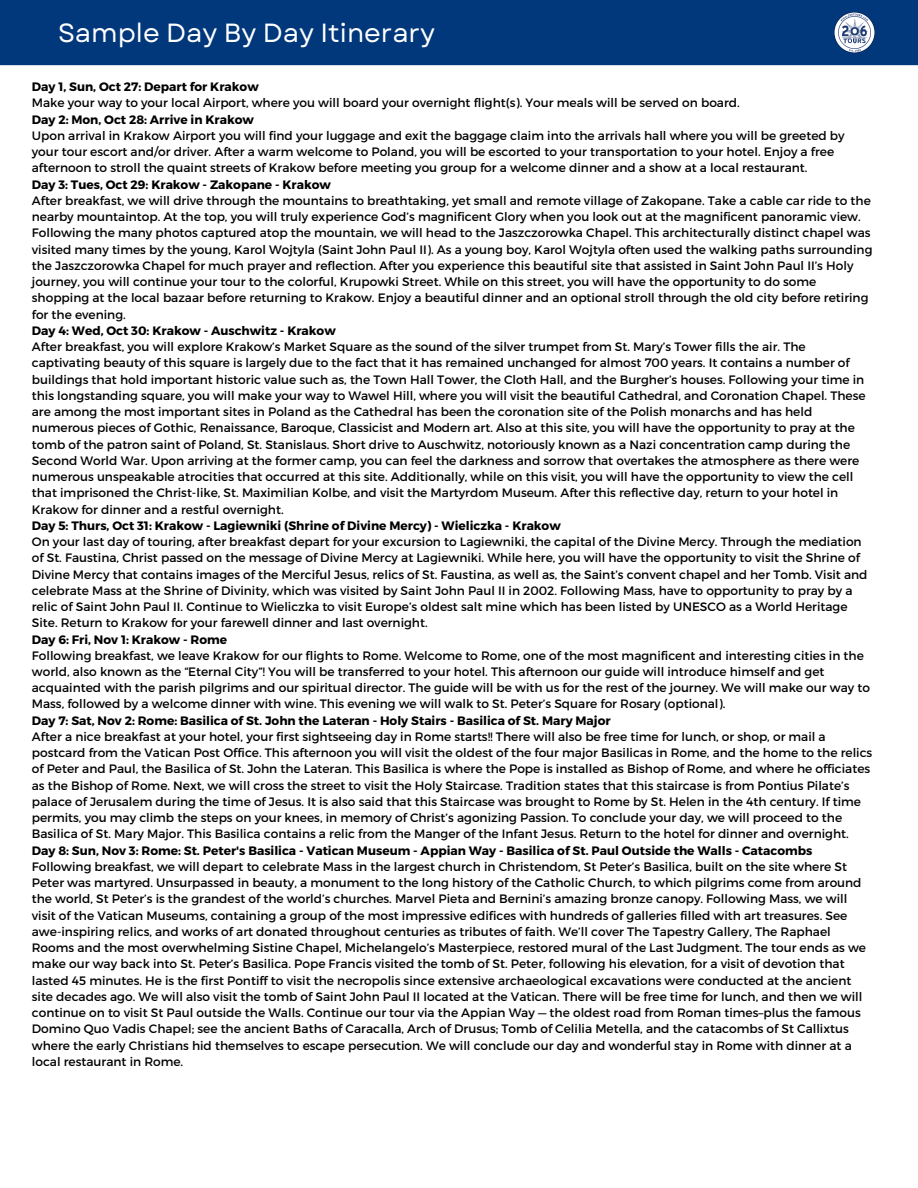
<style>
.page{position:relative;width:918px;height:1188px;background:#fff}
.page>*{position:absolute;margin:0;border:0;box-sizing:border-box;transform-origin:0 0}
.t1{font:26.25px "Garet";color:#fff}
.t2{font:12.15px/16.2px "Montserrat";color:#000}
.t3{font:700 12.15px "Montserrat";color:#000}
</style>
<div class="page">
<div style="left:0;top:0;width:918px;height:65px;background:#01377b"></div>
<img style="left:835px;top:13px;width:39px;height:39px">
<p class="t1" style="left:58px;top:14px;width:378px">Sample Day By Day Itinerary</p>
<p class="t3" style="left:32px;top:79px;width:228px">Day 1, Sun, Oct 27: Depart for Krakow</p>
<p class="t2" style="left:32px;top:94px;width:710px">Make your way to your local Airport, where you will board your overnight flight(s). Your meals will be served on board.</p>
<p class="t3" style="left:32px;top:111px;width:224px">Day 2: Mon, Oct 28: Arrive in Krakow</p>
<p class="t2" style="left:32px;top:127px;width:814px">Upon arrival in Krakow Airport you will find your luggage and exit the baggage claim into the arrivals hall where you will be greeted by your tour escort and/or driver. After a warm welcome to Poland, you will be escorted to your transportation to your hotel. Enjoy a free afternoon to stroll the quaint streets of Krakow before meeting you group for a welcome dinner and a show at a local restaurant.</p>
<p class="t3" style="left:32px;top:176px;width:301px">Day 3: Tues, Oct 29: Krakow - Zakopane - Krakow</p>
<p class="t2" style="left:32px;top:192px;width:842px">After breakfast, we will drive through the mountains to breathtaking, yet small and remote village of Zakopane. Take a cable car ride to the nearby mountaintop. At the top, you will truly experience God’s magnificent Glory when you look out at the magnificent panoramic view.<br>Following the many photos captured atop the mountain, we will head to the Jaszczorowka Chapel. This architecturally distinct chapel was visited many times by the young, Karol Wojtyla (Saint John Paul II). As a young boy, Karol Wojtyla often used the walking paths surrounding the Jaszczorowka Chapel for much prayer and reflection. After you experience this beautiful site that assisted in Saint John Paul II’s Holy journey, you will continue your tour to the colorful, Krupowki Street. While on this street, you will have the opportunity to do some shopping at the local bazaar before returning to Krakow. Enjoy a beautiful dinner and an optional stroll through the old city before retiring for the evening.</p>
<p class="t3" style="left:32px;top:323px;width:305px">Day 4: Wed, Oct 30: Krakow - Auschwitz - Krakow</p>
<p class="t2" style="left:32px;top:338px;width:835px">After breakfast, you will explore Krakow’s Market Square as the sound of the silver trumpet from St. Mary’s Tower fills the air. The captivating beauty of this square is largely due to the fact that it has remained unchanged for almost 700 years. It contains a number of buildings that hold important historic value such as, the Town Hall Tower, the Cloth Hall, and the Burgher’s houses. Following your time in this longstanding square, you will make your way to Wawel Hill, where you will visit the beautiful Cathedral, and Coronation Chapel. These are among the most important sites in Poland as the Cathedral has been the coronation site of the Polish monarchs and has held numerous pieces of Gothic, Renaissance, Baroque, Classicist and Modern art. Also at this site, you will have the opportunity to pray at the tomb of the patron saint of Poland, St. Stanislaus. Short drive to Auschwitz, notoriously known as a Nazi concentration camp during the Second World War. Upon arriving at the former camp, you can feel the darkness and sorrow that overtakes the atmosphere as there were numerous unspeakable atrocities that occurred at this site. Additionally, while on this visit, you will have the opportunity to view the cell that imprisoned the Christ-like, St. Maximilian Kolbe, and visit the Martyrdom Museum. After this reflective day, return to your hotel in Krakow for dinner and a restful overnight.</p>
<p class="t3" style="left:32px;top:518px;width:530px">Day 5: Thurs, Oct 31: Krakow - Lagiewniki (Shrine of Divine Mercy) - Wieliczka - Krakow</p>
<p class="t2" style="left:32px;top:533px;width:837px">On your last day of touring, after breakfast depart for your excursion to Lagiewniki, the capital of the Divine Mercy. Through the mediation of St. Faustina, Christ passed on the message of Divine Mercy at Lagiewniki. While here, you will have the opportunity to visit the Shrine of Divine Mercy that contains images of the Merciful Jesus, relics of St. Faustina, as well as, the Saint’s convent chapel and her Tomb. Visit and celebrate Mass at the Shrine of Divinity, which was visited by Saint John Paul II in 2002. Following Mass, have to opportunity to pray by a relic of Saint John Paul II. Continue to Wieliczka to visit Europe’s oldest salt mine which has been listed by UNESCO as a World Heritage Site. Return to Krakow for your farewell dinner and last overnight.</p>
<p class="t3" style="left:32px;top:631px;width:197px">Day 6: Fri, Nov 1: Krakow - Rome</p>
<p class="t2" style="left:32px;top:647px;width:840px">Following breakfast, we leave Krakow for our flights to Rome. Welcome to Rome, one of the most magnificent and interesting cities in the world, also known as the “Eternal City”! You will be transferred to your hotel. This afternoon our guide will introduce himself and get acquainted with the parish pilgrims and our spiritual director. The guide will be with us for the rest of the journey. We will make our way to Mass, followed by a welcome dinner with wine. This evening we will walk to St. Peter’s Square for Rosary (optional).</p>
<p class="t3" style="left:32px;top:713px;width:580px">Day 7: Sat, Nov 2: Rome: Basilica of St. John the Lateran - Holy Stairs - Basilica of St. Mary Major</p>
<p class="t2" style="left:32px;top:728px;width:842px">After a nice breakfast at your hotel, your first sightseeing day in Rome starts!! There will also be free time for lunch, or shop, or mail a postcard from the Vatican Post Office. This afternoon you will visit the oldest of the four major Basilicas in Rome, and the home to the relics of Peter and Paul, the Basilica of St. John the Lateran. This Basilica is where the Pope is installed as Bishop of Rome, and where he officiates as the Bishop of Rome. Next, we will cross the street to visit the Holy Staircase. Tradition states that this staircase is from Pontius Pilate’s palace of Jerusalem during the time of Jesus. It is also said that this Staircase was brought to Rome by St. Helen in the 4th century. If time permits, you may climb the steps on your knees, in memory of Christ’s agonizing Passion. To conclude your day, we will proceed to the Basilica of St. Mary Major. This Basilica contains a relic from the Manger of the Infant Jesus. Return to the hotel for dinner and overnight.</p>
<p class="t3" style="left:32px;top:842px;width:782px">Day 8: Sun, Nov 3: Rome: St. Peter's Basilica - Vatican Museum - Appian Way - Basilica of St. Paul Outside the Walls - Catacombs</p>
<p class="t2" style="left:32px;top:858px;width:836px">Following breakfast, we will depart to celebrate Mass in the largest church in Christendom, St Peter’s Basilica, built on the site where St Peter was martyred. Unsurpassed in beauty, a monument to the long history of the Catholic Church, to which pilgrims come from around the world, St Peter’s is the grandest of the world’s churches. Marvel Pieta and Bernini’s amazing bronze canopy. Following Mass, we will visit of the Vatican Museums, containing a group of the most impressive edifices with hundreds of galleries filled with art treasures. See awe-inspiring relics, and works of art donated throughout centuries as tributes of faith. We’ll cover The Tapestry Gallery, The Raphael Rooms and the most overwhelming Sistine Chapel, Michelangelo’s Masterpiece, restored mural of the Last Judgment. The tour ends as we make our way back into St. Peter’s Basilica. Pope Francis visited the tomb of St. Peter, following his elevation, for a visit of devotion that lasted 45 minutes. He is the first Pontiff to visit the necropolis since extensive archaeological excavations were conducted at the ancient site decades ago. We will also visit the tomb of Saint John Paul II located at the Vatican. There will be free time for lunch, and then we will continue on to visit St Paul outside the Walls. Continue our tour via the Appian Way — the oldest road from Roman times–plus the famous Domino Quo Vadis Chapel; see the ancient Baths of Caracalla, Arch of Drusus; Tomb of Celilia Metella, and the catacombs of St Callixtus where the early Christians hid themselves to escape persecution. We will conclude our day and wonderful stay in Rome with dinner at a local restaurant in Rome.</p>
</div>
